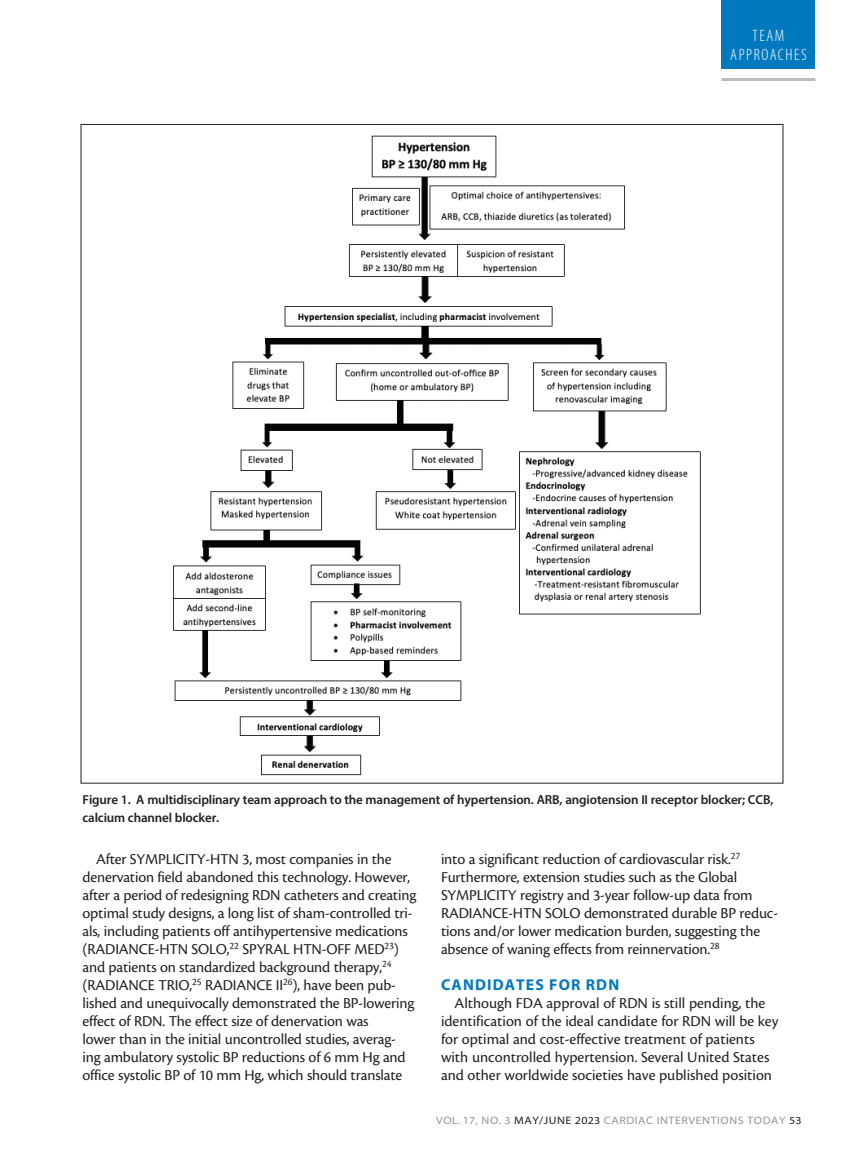
<style>
.page{position:relative;width:864px;height:1161px;background:#fff}
.page>*{position:absolute;margin:0;border:0;box-sizing:border-box;transform-origin:0 0}
.t1{font:300 condensed 16.5px/18.3px "Myriad Pro";letter-spacing:.095em;color:#fff;text-align:center}
.body{font:15.75px/18px "Cronos Pro";letter-spacing:-.01em;color:#231f20}
.subhead{font:700 15.75px "Myriad Pro";letter-spacing:.07em;color:#0079bf}
.t2{font:600 13.05px/18px "Myriad Pro";letter-spacing:-.01em;color:#231f20}
.t3{font:10.8px "Myriad Pro";letter-spacing:.045em;color:#939598;scale:1.11 1}
.s1{color:#231f20}
</style>
<div class="page">
<div style="left:721px;top:0;width:94px;height:69px;background:#0079bf"></div>
<hr style="left:721px;top:78px;width:94px;height:3px;background:#bcbdc0">
<img style="left:173px;top:135px;width:528px;height:641px">
<p class="t1" style="left:730px;top:27px;width:78px">TEAM<br>APPROACHES</p>
<p class="t2" style="left:82px;top:790px;width:692px">Figure 1. A multidisciplinary team approach to the management of hypertension. ARB, angiotension II receptor blocker; CCB, calcium channel blocker.</p>
<p class="body" style="left:82px;top:850px;width:335px;text-indent:14px">After SYMPLICITY-HTN 3, most companies in the denervation field abandoned this technology. However, after a period of redesigning RDN catheters and creating optimal study designs, a long list of sham-controlled tri&shy;als, including patients off antihypertensive medications (RADIANCE-HTN SOLO,<sup>22</sup> SPYRAL HTN-OFF MED<sup>23</sup>) and patients on standardized background therapy,<sup>24 </sup>(RADIANCE TRIO,<sup>25</sup> RADIANCE II<sup>26</sup>), have been pub&shy;lished and unequivocally demonstrated the BP-lowering effect of RDN. The effect size of denervation was<br>lower than in the initial uncontrolled studies, averag&shy;ing ambulatory systolic BP reductions of 6 mm Hg and office systolic BP of 10 mm Hg, which should translate</p>
<p class="body" style="left:441px;top:850px;width:339px">into a significant reduction of cardiovascular risk.<sup>27<br></sup>Furthermore, extension studies such as the Global SYMPLICITY registry and 3-year follow-up data from RADIANCE-HTN SOLO demonstrated durable BP reduc&shy;tions and/or lower medication burden, suggesting the absence of waning effects from reinnervation.<sup>28</sup></p>
<p class="subhead" style="left:441px;top:974px;width:180px">CANDIDATES FOR RDN</p>
<p class="body" style="left:441px;top:994px;width:339px;text-indent:14px">Although FDA approval of RDN is still pending, the identification of the ideal candidate for RDN will be key for optimal and cost-effective treatment of patients with uncontrolled hypertension. Several United States and other worldwide societies have published position</p>
<p class="t3" style="left:436px;top:1113px;width:331px">VOL. 17, NO. 3 <span class="s1">MAY/JUNE 2023</span> CARDIAC INTERVENTIONS TODAY <span class="s1">53</span></p>
</div>
